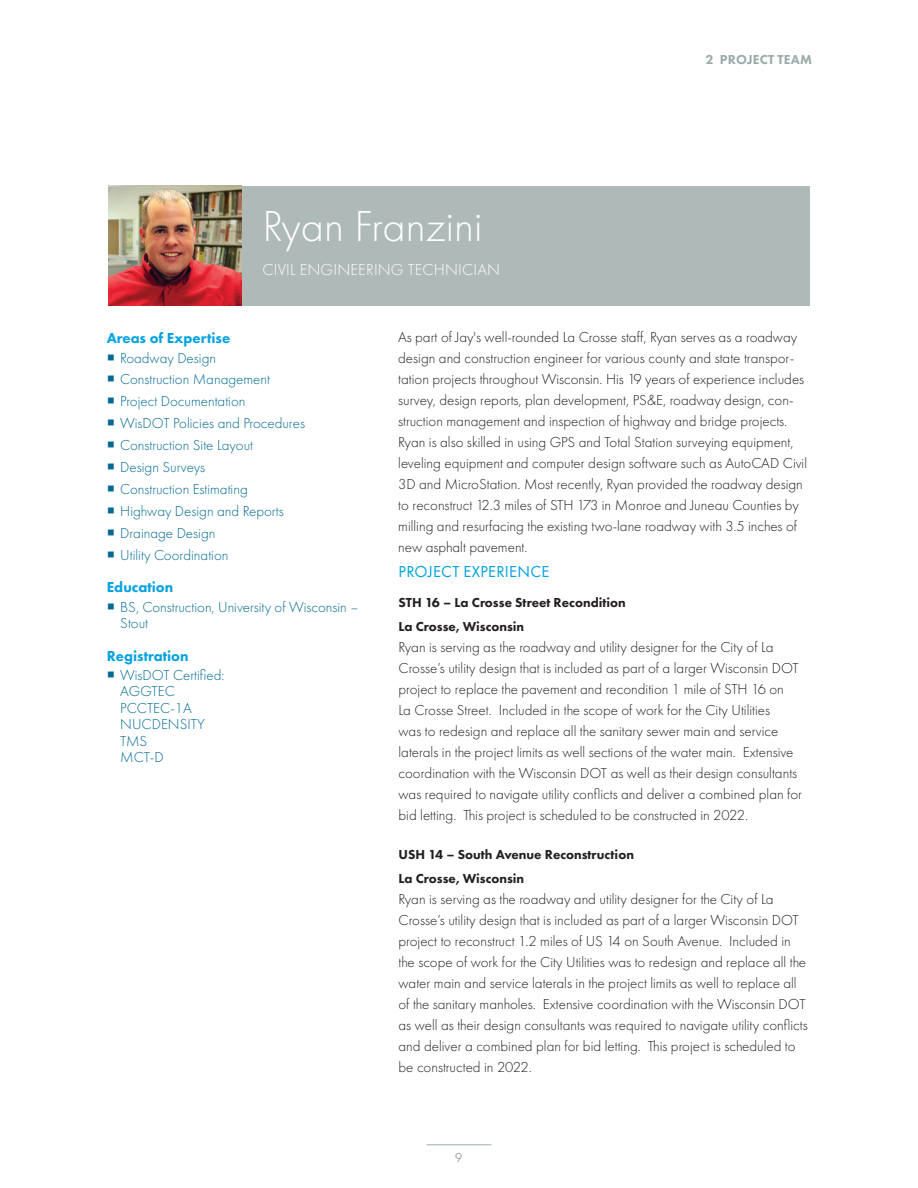
<style>
.page{position:relative;width:918px;height:1188px;background:#fff}
.page>*{position:absolute;margin:0;border:0;box-sizing:border-box;transform-origin:0 0}
.Resume_name_large_wh{font:300 45px "Futura PT";color:#fff}
.Resume_title_white{font:300 16.5px "Futura PT";letter-spacing:.01em;color:#fff}
.Subhead_1{font:16.5px "Futura PT";letter-spacing:.015em;color:#00a2df}
.Subhead_2{font:300 15px/21px "Futura PT";color:#231f20}
.Body_text{font:300 15px/21px "Futura PT";color:#231f20}
.t1{font:300 15px/16.5px "Futura PT";color:#006991}
.Sidebar_heading{font:800 15px "Futura PT";color:#00a2df}
.Subhead_2-2{font:800 13.5px "Futura PT";color:#231f20}
.Section_Headline{font:800 13.5px "Futura PT";letter-spacing:.01em;color:#9eacaa}
.t2{font:13.5px "Futura PT";color:#9eacaa}
</style>
<div class="page">
<hr style="left:427px;top:1144px;width:64px;height:1px;background:#9eacaa">
<div style="left:241px;top:186px;width:569px;height:120px;background:#aeb9b8"></div>
<img style="left:108px;top:185px;width:133px;height:121px">
<p class="Resume_name_large_wh" style="left:262px;top:200px;width:222px">Ryan Franzini</p>
<p class="Resume_title_white" style="left:263px;top:260px;width:239px">CIVIL ENGINEERING TECHNICIAN</p>
<p class="Section_Headline" style="left:705px;top:51px;width:108px">2 PROJECT TEAM</p>
<p class="Sidebar_heading" style="left:107px;top:329px;width:125px">Areas of Expertise</p>
<p class="t1" style="left:120px;top:349px;width:97px">Roadway Design</p>
<p class="t1" style="left:120px;top:371px;width:151px">Construction Management</p>
<p class="t1" style="left:120px;top:393px;width:127px">Project Documentation</p>
<p class="t1" style="left:120px;top:415px;width:186px">WisDOT Policies and Procedures</p>
<p class="t1" style="left:120px;top:437px;width:134px">Construction Site Layout</p>
<p class="t1" style="left:120px;top:459px;width:86px">Design Surveys</p>
<p class="t1" style="left:120px;top:481px;width:129px">Construction Estimating</p>
<p class="t1" style="left:120px;top:503px;width:165px">Highway Design and Reports</p>
<p class="t1" style="left:120px;top:525px;width:97px">Drainage Design</p>
<p class="t1" style="left:120px;top:547px;width:110px">Utility Coordination</p>
<p class="Sidebar_heading" style="left:107px;top:578px;width:68px">Education</p>
<p class="t1" style="left:120px;top:598px;width:240px">BS, Construction, University of Wisconsin –<br>Stout</p>
<p class="Sidebar_heading" style="left:107px;top:646px;width:83px">Registration</p>
<p class="t1" style="left:120px;top:667px;width:106px">WisDOT Certified:<br>AGGTEC<br>PCCTEC-1A<br>NUCDENSITY<br>TMS<br>MCT-D</p>
<p class="Body_text" style="left:398px;top:327px;width:410px">As part of Jay's well-rounded La Crosse staff, Ryan serves as a roadway design and construction engineer for various county and state transpor&shy;tation projects throughout Wisconsin. His 19 years of experience includes survey, design reports, plan development, PS&amp;E, roadway design, con&shy;struction management and inspection of highway and bridge projects.<br>Ryan is also skilled in using GPS and Total Station surveying equipment, leveling equipment and computer design software such as AutoCAD Civil 3D and MicroStation. Most recently, Ryan provided the roadway design to reconstruct 12.3 miles of STH 173 in Monroe and Juneau Counties by milling and resurfacing the existing two-lane roadway with 3.5 inches of new asphalt pavement.</p>
<p class="Subhead_1" style="left:399px;top:562px;width:152px">PROJECT EXPERIENCE</p>
<p class="Subhead_2-2" style="left:399px;top:594px;width:229px">STH 16 – La Crosse Street Recondition</p>
<p class="Subhead_2-2" style="left:399px;top:618px;width:127px">La Crosse, Wisconsin</p>
<p class="Subhead_2" style="left:399px;top:636px;width:405px">Ryan is serving as the roadway and utility designer for the City of La Crosse’s utility design that is included as part of a larger Wisconsin DOT project to replace the pavement and recondition 1 mile of STH 16 on<br>La Crosse Street. Included in the scope of work for the City Utilities<br>was to redesign and replace all the sanitary sewer main and service laterals in the project limits as well sections of the water main. Extensive coordination with the Wisconsin DOT as well as their design consultants was required to navigate utility conflicts and deliver a combined plan for bid letting. This project is scheduled to be constructed in 2022.</p>
<p class="Subhead_2-2" style="left:399px;top:846px;width:237px">USH 14 – South Avenue Reconstruction</p>
<p class="Subhead_2-2" style="left:399px;top:870px;width:127px">La Crosse, Wisconsin</p>
<p class="Subhead_2" style="left:399px;top:888px;width:411px">Ryan is serving as the roadway and utility designer for the City of La Crosse’s utility design that is included as part of a larger Wisconsin DOT project to reconstruct 1.2 miles of US 14 on South Avenue. Included in the scope of work for the City Utilities was to redesign and replace all the water main and service laterals in the project limits as well to replace all of the sanitary manholes. Extensive coordination with the Wisconsin DOT as well as their design consultants was required to navigate utility conflicts and deliver a combined plan for bid letting. This project is scheduled to be constructed in 2022.</p>
<p class="t2" style="left:455px;top:1149px;width:9px">9</p>
</div>
